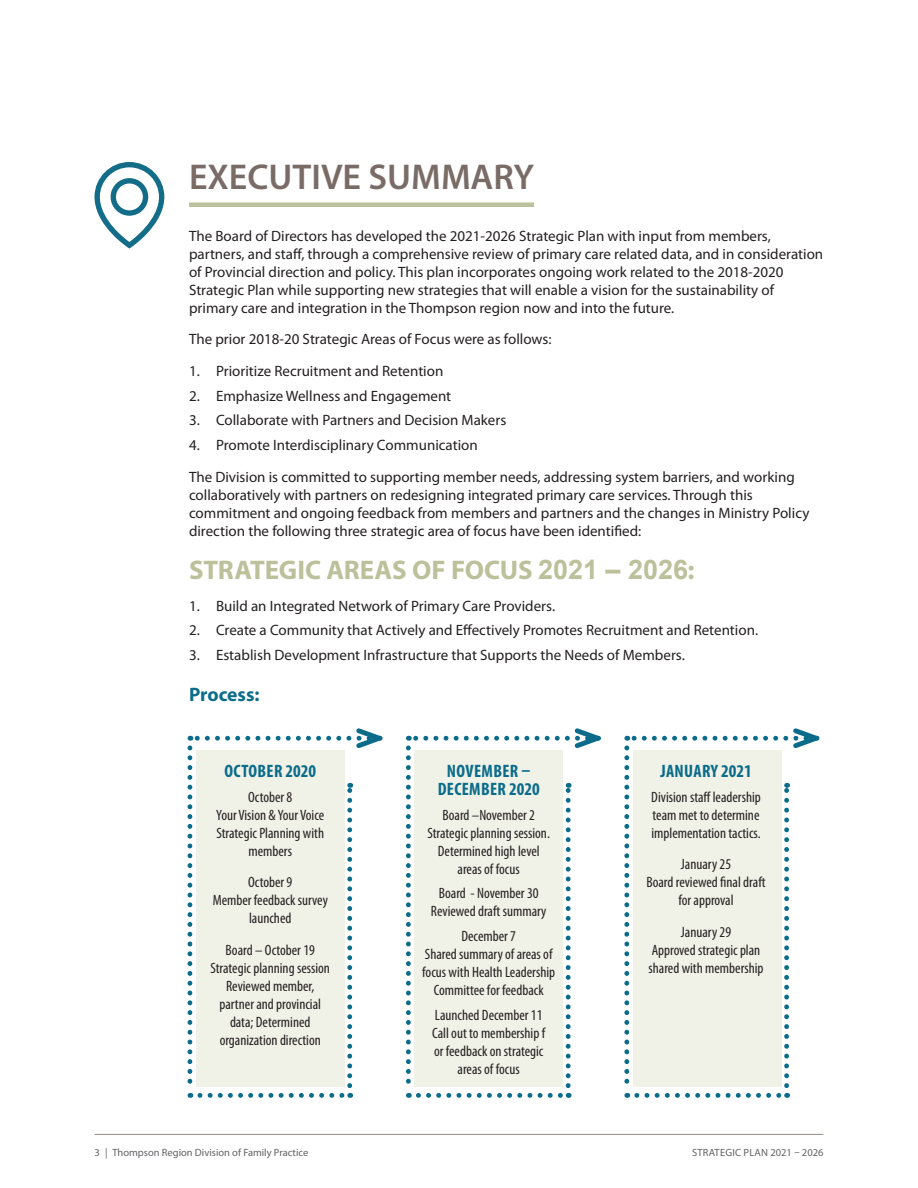
<style>
.page{position:relative;width:918px;height:1188px;background:#fff}
.page>*{position:absolute;margin:0;border:0;box-sizing:border-box;transform-origin:0 0}
.Section_Title{font:600 36px "Myriad Pro";color:#796c66}
.Section_Heading{font:700 27px "Myriad Pro";color:#bcc19b}
.Lead-in_text{font:700 19.5px "Myriad Pro";letter-spacing:-.005em;color:#0c6d8a}
.Body{font:700 condensed 18px/18px "Myriad Pro";letter-spacing:.02em;color:#0a6c8a;text-align:center}
.Body-2{font:15px/18px "Myriad Pro";color:#242021}
.Body-3{font:condensed 15px/18px "Myriad Pro";color:#231f20;text-align:center}
.t1{font:10.5px "Myriad Pro";color:#636366}
.t2{font:10.5px "Myriad Pro";letter-spacing:.02em;color:#636366}
.s1{font-family:"Arial"}
</style>
<div class="page">
<hr style="left:94px;top:1134px;width:730px;height:1px;background:#8f8a82">
<div style="left:189px;top:202px;width:345px;height:5px;background:#bbc19b"></div>
<svg style="left:94px;top:162px;width:70px;height:87px"></svg>
<svg style="left:187px;top:728px;width:196px;height:370px"></svg>
<div style="left:196px;top:751px;width:148px;height:336px;background:#f0f1e7"></div>
<svg style="left:406px;top:728px;width:195px;height:370px"></svg>
<div style="left:415px;top:751px;width:148px;height:336px;background:#f0f1e7"></div>
<svg style="left:624px;top:728px;width:196px;height:370px"></svg>
<div style="left:633px;top:751px;width:148px;height:336px;background:#f0f1e7"></div>
<p class="Section_Title" style="left:189px;top:154px;width:347px">EXECUTIVE SUMMARY</p>
<p class="Body-2" style="left:189px;top:226px;width:636px">The Board of Directors has developed the 2021-2026 Strategic Plan with input from members, partners, and staff, through a comprehensive review of primary care related data, and in consideration of Provincial direction and policy. This plan incorporates ongoing work related to the 2018-2020<br>Strategic Plan while supporting new strategies that will enable a vision for the sustainability of primary care and integration in the Thompson region now and into the future.</p>
<p class="Body-2" style="left:189px;top:330px;width:364px">The prior 2018-20 Strategic Areas of Focus were as follows:</p>
<p class="Body-2" style="left:189px;top:361px;width:256px">1. Prioritize Recruitment and Retention</p>
<p class="Body-2" style="left:189px;top:386px;width:264px">2. Emphasize Wellness and Engagement</p>
<p class="Body-2" style="left:189px;top:411px;width:319px">3. Collaborate with Partners and Decision Makers</p>
<p class="Body-2" style="left:189px;top:436px;width:290px">4. Promote Interdisciplinary Communication</p>
<p class="Body-2" style="left:189px;top:467px;width:622px">The Division is committed to supporting member needs, addressing system barriers, and working collaboratively with partners on redesigning integrated primary care services. Through this commitment and ongoing feedback from members and partners and the changes in Ministry Policy direction the following three strategic area of focus have been identified:</p>
<p class="Section_Heading" style="left:189px;top:552px;width:507px">STRATEGIC AREAS OF FOCUS <span class="s1">2021 – 2026</span>:</p>
<p class="Body-2" style="left:189px;top:596px;width:368px">1. Build an Integrated Network of Primary Care Providers.</p>
<p class="Body-2" style="left:189px;top:621px;width:571px">2. Create a Community that Actively and Effectively Promotes Recruitment and Retention.</p>
<p class="Body-2" style="left:189px;top:646px;width:497px">3. Establish Development Infrastructure that Supports the Needs of Members.</p>
<p class="Lead-in_text" style="left:189px;top:681px;width:72px">Process:</p>
<p class="Body" style="left:224px;top:762px;width:93px">OCTOBER 2020</p>
<p class="Body-3" style="left:216px;top:787px;width:109px">October 8<br>Your Vision &amp; Your Voice<br>Strategic Planning with members</p>
<p class="Body-3" style="left:213px;top:873px;width:117px">October 9<br>Member feedback survey launched</p>
<p class="Body-3" style="left:210px;top:940px;width:121px">Board – October 19<br>Strategic planning session<br>Reviewed member, partner and provincial data; Determined organization direction</p>
<p class="Body" style="left:438px;top:762px;width:104px">NOVEMBER –<br>DECEMBER 2020</p>
<p class="Body-3" style="left:427px;top:805px;width:124px">Board –November 2<br>Strategic planning session.<br>Determined high level areas of focus</p>
<p class="Body-3" style="left:431px;top:884px;width:117px">Board - November 30<br>Reviewed draft summary</p>
<p class="Body-3" style="left:422px;top:927px;width:134px">December 7<br>Shared summary of areas of focus with Health Leadership<br>Committee for feedback</p>
<p class="Body-3" style="left:432px;top:1006px;width:114px">Launched December 11<br>Call out to membership f or feedback on strategic areas of focus</p>
<p class="Body" style="left:660px;top:762px;width:93px">JANUARY 2021</p>
<p class="Body-3" style="left:651px;top:787px;width:111px;text-align:justify">Division staff leadership team met to determine implementation tactics.</p>
<p class="Body-3" style="left:646px;top:855px;width:121px">January 25<br>Board reviewed final draft for approval</p>
<p class="Body-3" style="left:649px;top:922px;width:117px">January 29<br>Approved strategic plan shared with membership</p>
<p class="t1" style="left:94px;top:1146px;width:215px">3 | Thompson Region Division of Family Practice</p>
<p class="t2" style="left:692px;top:1146px;width:133px">STRATEGIC PLAN 2021 – 2026</p>
</div>
